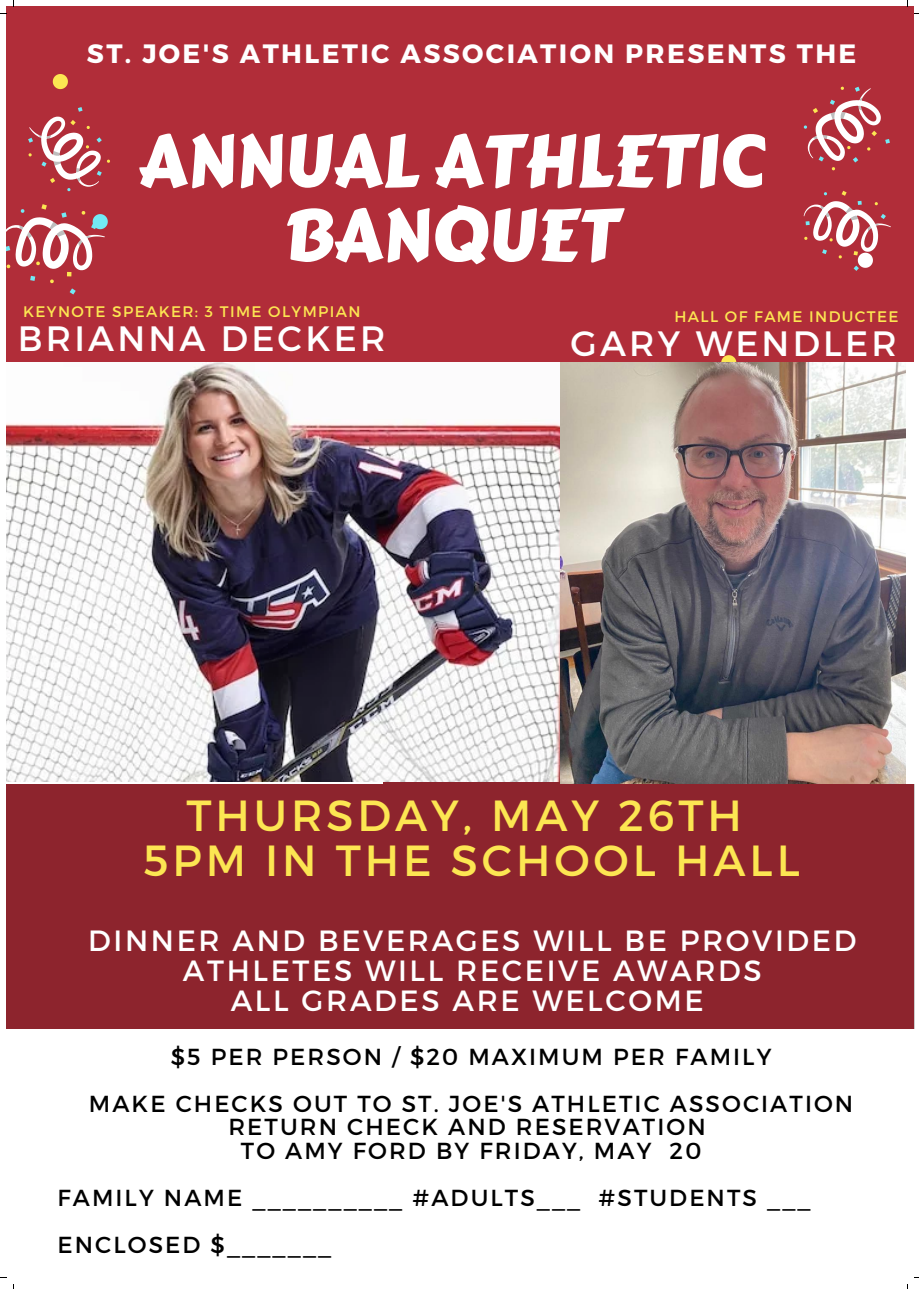
<style>
.page{position:relative;width:919px;height:1289px;background:#fff}
.page>*{position:absolute;margin:0;border:0;box-sizing:border-box;transform-origin:0 0}
.t1{font:72.3px/74.2px "Carter One";color:#fff;text-align:center}
.t2{font:43.5px "Montserrat";letter-spacing:.09em;color:#fce652}
.t3{font:35.17px "Montserrat";letter-spacing:.09em;color:#fff}
.t4{font:29.25px "Montserrat";letter-spacing:.09em;color:#fff}
.t5{font:700 26.47px "Montserrat";letter-spacing:.09em;color:#fff}
.t6{font:23.17px "Montserrat";letter-spacing:.09em;color:#000}
.t7{font:15.3px "Montserrat";letter-spacing:.09em;color:#fce652}
</style>
<div class="page">
<div style="left:6px;top:6px;width:907px;height:1277px;background:#b12d39"></div>
<div style="left:6px;top:370px;width:907px;height:911px;background:#8d242d"></div>
<svg style="left:53px;top:74px;width:15px;height:15px"></svg>
<svg style="left:587px;top:170px;width:15px;height:15px"></svg>
<svg style="left:721px;top:355px;width:15px;height:7px"></svg>
<svg style="left:803px;top:86px;width:87px;height:85px"></svg>
<svg style="left:803px;top:190px;width:87px;height:81px"></svg>
<svg style="left:6px;top:107px;width:104px;height:187px"></svg>
<img style="left:6px;top:362px;width:554px;height:419px">
<div style="left:6px;top:1028px;width:907px;height:255px;background:#fff"></div>
<div style="left:582px;top:363px;width:331px;height:420px;background:#fff"></div>
<img style="left:560px;top:362px;width:345px;height:422px">
<p class="t5" style="left:87px;top:36px;width:770px">ST. JOE'S ATHLETIC ASSOCIATION PRESENTS THE</p>
<p class="t1" style="left:138px;top:124px;width:627px">ANNUAL ATHLETIC<br>BANQUET</p>
<p class="t7" style="left:23px;top:302px;width:339px">KEYNOTE SPEAKER: 3 TIME OLYMPIAN</p>
<p class="t3" style="left:18px;top:315px;width:369px">BRIANNA DECKER</p>
<p class="t7" style="left:674px;top:306px;width:225px">HALL OF FAME INDUCTEE</p>
<p class="t3" style="left:570px;top:320px;width:327px">GARY WENDLER</p>
<p class="t2" style="left:186px;top:787px;width:557px">THURSDAY, MAY 26TH</p>
<p class="t2" style="left:143px;top:832px;width:657px">5PM IN THE SCHOOL HALL</p>
<p class="t4" style="left:88px;top:921px;width:769px">DINNER AND BEVERAGES WILL BE PROVIDED</p>
<p class="t4" style="left:183px;top:951px;width:580px">ATHLETES WILL RECEIVE AWARDS</p>
<p class="t4" style="left:231px;top:981px;width:474px">ALL GRADES ARE WELCOME</p>
<p class="t6" style="left:171px;top:1041px;width:602px">$5 PER PERSON / $20 MAXIMUM PER FAMILY</p>
<p class="t6" style="left:89px;top:1088px;width:765px">MAKE CHECKS OUT TO ST. JOE'S ATHLETIC ASSOCIATION</p>
<p class="t6" style="left:228px;top:1111px;width:478px">RETURN CHECK AND RESERVATION</p>
<p class="t6" style="left:241px;top:1135px;width:462px">TO AMY FORD BY FRIDAY, MAY 20</p>
<p class="t6" style="left:57px;top:1182px;width:754px">FAMILY NAME __________ #ADULTS___ #STUDENTS ___</p>
<p class="t6" style="left:57px;top:1229px;width:275px">ENCLOSED $_______</p>
</div>
